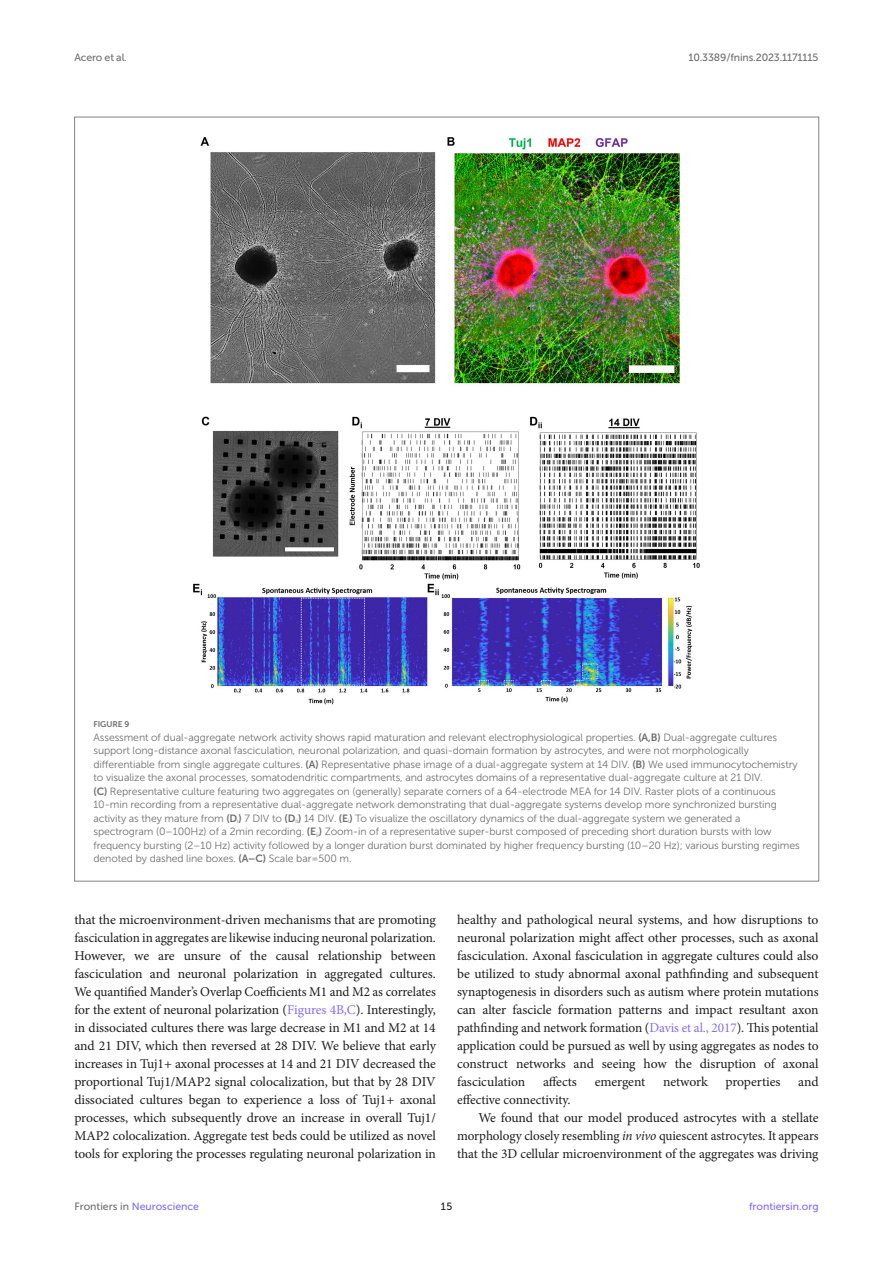
<style>
.page{position:relative;width:893px;height:1263px;background:#fff}
.page>*{position:absolute;margin:0;border:0;box-sizing:border-box;transform-origin:0 0}
.TEXT{font:13.5px/18px "Minion Pro";letter-spacing:-.005em;color:#1b1c1b;text-align:justify}
.FIG_LEG{font:10.5px/13.5px "Museo Sans 300";letter-spacing:-.01em;color:#706f70}
.t1{font:10.5px "Museo Sans 500";color:#856df0}
.t2{font:10.5px "Museo Sans 500";letter-spacing:-.015em;color:#706f70}
.t3{font:10.5px "Museo Sans 500";color:#1b1c1b}
.FIG_HD{font:8.25px "Museo Sans 700";letter-spacing:-.01em;color:#706f70}
.s1{font-family:"Museo Sans 700"}
.s2{color:#856df0}
.s3{font-style:italic}
.s4{color:#706f70}
</style>
<div class="page">
<img style="left:193px;top:137px;width:507px;height:568px">
<p class="t2" style="left:74px;top:51px;width:54px">Acero et al.</p>
<p class="t2" style="left:688px;top:51px;width:132px">10.3389/fnins.2023.1171115</p>
<p class="FIG_HD" style="left:94px;top:720px;width:37px">FIGURE 9</p>
<p class="FIG_LEG" style="left:94px;top:730px;width:708px">Assessment of dual-aggregate network activity shows rapid maturation and relevant electrophysiological properties. <span class="s1">(A,B)</span> Dual-aggregate cultures support long-distance axonal fasciculation, neuronal polarization, and quasi-domain formation by astrocytes, and were not morphologically differentiable from single aggregate cultures. <span class="s1">(A)</span> Representative phase image of a dual-aggregate system at 14 DIV. <span class="s1">(B)</span> We used immunocytochemistry to visualize the axonal processes, somatodendritic compartments, and astrocytes domains of a representative dual-aggregate culture at 21 DIV.<br><span class="s1">(C)</span> Representative culture featuring two aggregates on (generally) separate corners of a 64-electrode MEA for 14 DIV. Raster plots of a continuous 10-min recording from a representative dual-aggregate network demonstrating that dual-aggregate systems develop more synchronized bursting activity as they mature from <span class="s1">(D</span><sub>i</sub><span class="s1">)</span> 7 DIV to <span class="s1">(D</span><sub>ii</sub><span class="s1">)</span> 14 DIV. <span class="s1">(E</span><sub>i</sub><span class="s1">)</span> To visualize the oscillatory dynamics of the dual-aggregate system we generated a spectrogram (0–100 Hz) of a 2 min recording. <span class="s1">(E</span><sub>ii</sub><span class="s1">)</span> Zoom-in of a representative super-burst composed of preceding short duration bursts with low frequency bursting (2–10 Hz) activity followed by a longer duration burst dominated by higher frequency bursting (10–20 Hz); various bursting regimes denoted by dashed line boxes. <span class="s1">(A–C)</span> Scale bar = 500 m.</p>
<p class="TEXT" style="left:74px;top:911px;width:363px">that the microenvironment-driven mechanisms that are promoting fasciculation in aggregates are likewise inducing neuronal polarization.<br>However, we are unsure of the causal relationship between fasciculation and neuronal polarization in aggregated cultures.<br>We quantified Mander’s Overlap Coefficients M1 and M2 as correlates for the extent of neuronal polarization (<span class="s2">Figures 4B,C</span>). Interestingly, in dissociated cultures there was large decrease in M1 and M2 at 14 and 21 DIV, which then reversed at 28 DIV. We believe that early increases in Tuj1+ axonal processes at 14 and 21 DIV decreased the proportional Tuj1/MAP2 signal colocalization, but that by 28 DIV dissociated cultures began to experience a loss of Tuj1+ axonal processes, which subsequently drove an increase in overall Tuj1/ MAP2 colocalization. Aggregate test beds could be utilized as novel tools for exploring the processes regulating neuronal polarization in</p>
<p class="TEXT" style="left:457px;top:911px;width:363px">healthy and pathological neural systems, and how disruptions to neuronal polarization might affect other processes, such as axonal fasciculation. Axonal fasciculation in aggregate cultures could also be utilized to study abnormal axonal pathfinding and subsequent synaptogenesis in disorders such as autism where protein mutations can alter fascicle formation patterns and impact resultant axon pathfinding and network formation (<span class="s2">Davis et al., 2017</span>). This potential application could be pursued as well by using aggregates as nodes to construct networks and seeing how the disruption of axonal fasciculation</p>
<p class="TEXT" style="left:543px;top:1073px;width:35px">affects</p>
<p class="TEXT" style="left:595px;top:1073px;width:52px">emergent</p>
<p class="TEXT" style="left:663px;top:1073px;width:46px">network</p>
<p class="TEXT" style="left:725px;top:1073px;width:56px">properties</p>
<p class="TEXT" style="left:798px;top:1073px;width:22px">and</p>
<p class="TEXT" style="left:457px;top:1091px;width:115px">effective connectivity.</p>
<p class="TEXT" style="left:457px;top:1109px;width:363px;text-indent:21px">We found that our model produced astrocytes with a stellate morphology closely resembling <span class="s3">in vivo</span> quiescent astrocytes. It appears that the 3D cellular microenvironment of the aggregates was driving</p>
<p class="t1" style="left:74px;top:1200px;width:126px"><span class="s4">Frontiers in</span> Neuroscience</p>
<p class="t3" style="left:441px;top:1200px;width:13px">15</p>
<p class="t1" style="left:749px;top:1200px;width:71px">frontiersin.org</p>
</div>
